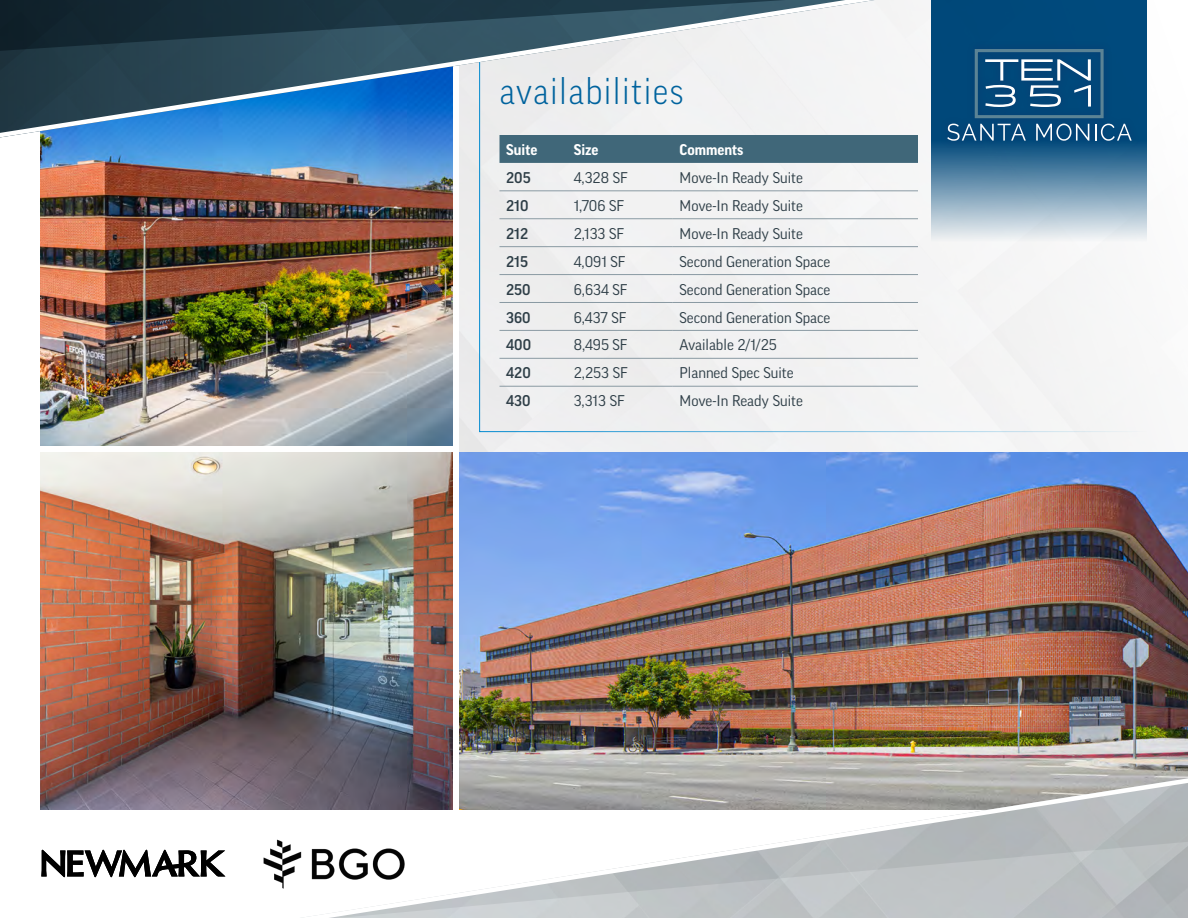
<style>
.page{position:relative;width:1188px;height:918px;background:#fff}
.page>*{position:absolute;margin:0;border:0;box-sizing:border-box;transform-origin:0 0}
.t1{font:300 36px "Good Pro";letter-spacing:.04em;color:#00639e;scale:.95 1}
.t2{font:15px "Good Pro";color:#2e3e47}
.t3{font:500 15px "Good Pro";color:#2e3e47}
.t4{font:700 15px "Good Pro";color:#fff}
</style>
<div class="page">
<img style="left:459px;top:142px;width:729px;height:631px">
<img style="left:40px;top:142px;width:412px;height:304px">
<svg style="left:41px;top:850px;width:184px;height:27px"></svg>
<img style="left:40px;top:452px;width:412px;height:358px">
<div style="left:479px;top:142px;width:669px;height:290px;background:#f2f2f3"></div>
<svg style="left:932px;top:0;width:216px;height:243px;background:#5c89a9"></svg>
<div style="left:940px;top:41px;width:199px;height:108px;background:#1b2c65;opacity:.4"></div>
<svg style="left:947px;top:48px;width:185px;height:93px;background:#235e89"></svg>
<svg style="left:0;top:0;width:937px;height:142px"></svg>
<svg style="left:252px;top:773px;width:936px;height:145px"></svg>
<div style="left:500px;top:135px;width:418px;height:28px;background:#406779"></div>
<hr style="left:500px;top:191px;width:67px;height:1px;background:#8a9aa3">
<hr style="left:567px;top:191px;width:106px;height:1px;background:#8a9aa3">
<hr style="left:673px;top:191px;width:245px;height:1px;background:#8a9aa3">
<hr style="left:500px;top:218px;width:67px;height:1px;background:#8a9aa3">
<hr style="left:567px;top:218px;width:106px;height:1px;background:#8a9aa3">
<hr style="left:673px;top:218px;width:245px;height:1px;background:#8a9aa3">
<hr style="left:500px;top:246px;width:67px;height:1px;background:#8a9aa3">
<hr style="left:567px;top:246px;width:106px;height:1px;background:#8a9aa3">
<hr style="left:673px;top:246px;width:245px;height:1px;background:#8a9aa3">
<hr style="left:500px;top:274px;width:67px;height:1px;background:#8a9aa3">
<hr style="left:567px;top:274px;width:106px;height:1px;background:#8a9aa3">
<hr style="left:673px;top:274px;width:245px;height:1px;background:#8a9aa3">
<hr style="left:500px;top:302px;width:67px;height:1px;background:#8a9aa3">
<hr style="left:567px;top:302px;width:106px;height:1px;background:#8a9aa3">
<hr style="left:673px;top:302px;width:245px;height:1px;background:#8a9aa3">
<hr style="left:500px;top:330px;width:67px;height:1px;background:#8a9aa3">
<hr style="left:567px;top:330px;width:106px;height:1px;background:#8a9aa3">
<hr style="left:673px;top:330px;width:245px;height:1px;background:#8a9aa3">
<hr style="left:500px;top:358px;width:67px;height:1px;background:#8a9aa3">
<hr style="left:567px;top:358px;width:106px;height:1px;background:#8a9aa3">
<hr style="left:673px;top:358px;width:245px;height:1px;background:#8a9aa3">
<hr style="left:500px;top:386px;width:67px;height:1px;background:#8a9aa3">
<hr style="left:567px;top:386px;width:106px;height:1px;background:#8a9aa3">
<hr style="left:673px;top:386px;width:245px;height:1px;background:#8a9aa3">
<h1 class="t1" style="left:500px;top:70px;width:195px">availabilities</h1>
<p class="t4" style="left:506px;top:141px;width:33px">Suite</p>
<p class="t4" style="left:574px;top:141px;width:26px">Size</p>
<p class="t4" style="left:680px;top:141px;width:65px">Comments</p>
<p class="t3" style="left:506px;top:169px;width:26px">205</p>
<p class="t2" style="left:574px;top:169px;width:56px">4,328 SF</p>
<p class="t2" style="left:680px;top:169px;width:125px">Move-In Ready Suite</p>
<p class="t3" style="left:506px;top:197px;width:24px">210</p>
<p class="t2" style="left:574px;top:197px;width:52px">1,706 SF</p>
<p class="t2" style="left:680px;top:197px;width:125px">Move-In Ready Suite</p>
<p class="t3" style="left:506px;top:225px;width:23px">212</p>
<p class="t2" style="left:574px;top:225px;width:52px">2,133 SF</p>
<p class="t2" style="left:680px;top:225px;width:125px">Move-In Ready Suite</p>
<p class="t3" style="left:506px;top:253px;width:23px">215</p>
<p class="t2" style="left:574px;top:253px;width:54px">4,091 SF</p>
<p class="t2" style="left:680px;top:253px;width:152px">Second Generation Space</p>
<p class="t3" style="left:506px;top:281px;width:26px">250</p>
<p class="t2" style="left:574px;top:281px;width:55px">6,634 SF</p>
<p class="t2" style="left:680px;top:281px;width:152px">Second Generation Space</p>
<p class="t3" style="left:506px;top:309px;width:26px">360</p>
<p class="t2" style="left:574px;top:309px;width:54px">6,437 SF</p>
<p class="t2" style="left:680px;top:309px;width:152px">Second Generation Space</p>
<p class="t3" style="left:506px;top:337px;width:26px">400</p>
<p class="t2" style="left:574px;top:337px;width:56px">8,495 SF</p>
<p class="t2" style="left:680px;top:337px;width:99px">Available 2/1/25</p>
<p class="t3" style="left:506px;top:365px;width:26px">420</p>
<p class="t2" style="left:574px;top:364px;width:56px">2,253 SF</p>
<p class="t2" style="left:680px;top:364px;width:116px">Planned Spec Suite</p>
<p class="t3" style="left:506px;top:392px;width:26px">430</p>
<p class="t2" style="left:574px;top:392px;width:53px">3,313 SF</p>
<p class="t2" style="left:680px;top:392px;width:125px">Move-In Ready Suite</p>
</div>
